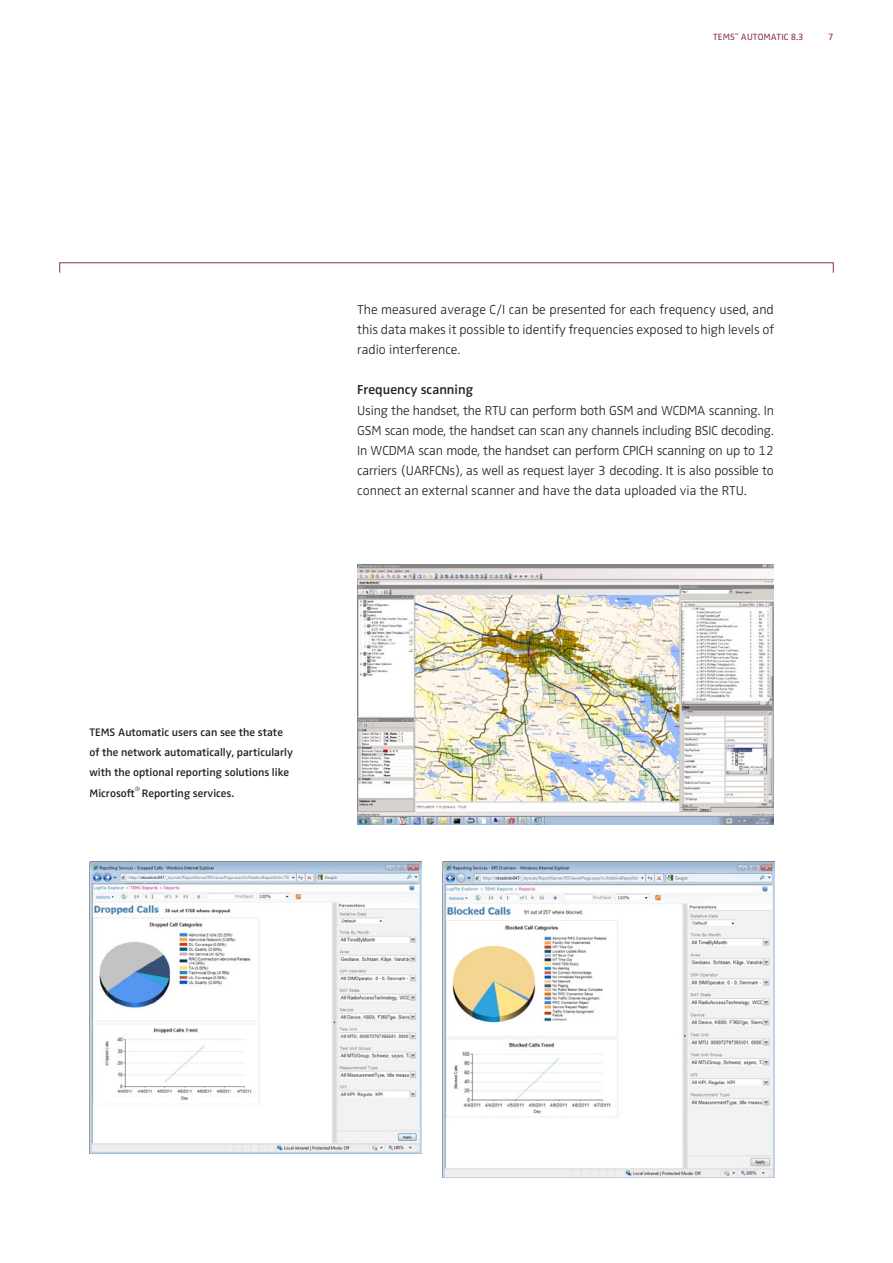
<style>
.page{position:relative;width:893px;height:1263px;background:#fff}
.page>*{position:absolute;margin:0;border:0;box-sizing:border-box;transform-origin:0 0}
._3_Body_Text{font:300 13.5px/20.2px "Ascom Zwo";color:#231f20;text-align:justify}
._2_Paragraph_Heading{font:600 13.5px "Ascom Zwo";color:#231f20}
._5_Caption_Marginali{font:600 11.25px/20.2px "Ascom Zwo";color:#231f20}
._6_Running_Head{font:9.3px "Ascom Zwo";letter-spacing:.01em;color:#8c2e53}
._6_Footnote_Identifi{font:9.3px "Ascom Zwo";color:#8c2e53}
</style>
<div class="page">
<img style="left:357px;top:564px;width:417px;height:260px">
<img style="left:442px;top:861px;width:332px;height:316px">
<img style="left:89px;top:861px;width:332px;height:293px">
<p class="_6_Running_Head" style="left:713px;top:32px;width:92px">TEMS<sup>™</sup> AUTOMATIC 8.3</p>
<p class="_6_Footnote_Identifi" style="left:828px;top:32px;width:7px">7</p>
<p class="_3_Body_Text" style="left:357px;top:299px;width:418px">The measured average C/I can be presented for each frequency used, and this data makes it possible to identify frequencies exposed to high levels of radio interference.</p>
<p class="_2_Paragraph_Heading" style="left:357px;top:382px;width:118px">Frequency scanning</p>
<p class="_3_Body_Text" style="left:357px;top:400px;width:418px">Using the handset, the RTU can perform both GSM and WCDMA scanning. In GSM scan mode, the handset can scan any channels including BSIC decoding.<br>In WCDMA scan mode, the handset can perform CPICH scanning on up to 12 carriers (UARFCNs), as well as request layer 3 decoding. It is also possible to connect an external scanner and have the data uploaded via the RTU.</p>
<p class="_5_Caption_Marginali" style="left:89px;top:722px;width:205px">TEMS Automatic users can see the state of the network automatically, particularly with the optional reporting solutions like Microsoft<sup>®</sup> Reporting services.</p>
</div>
